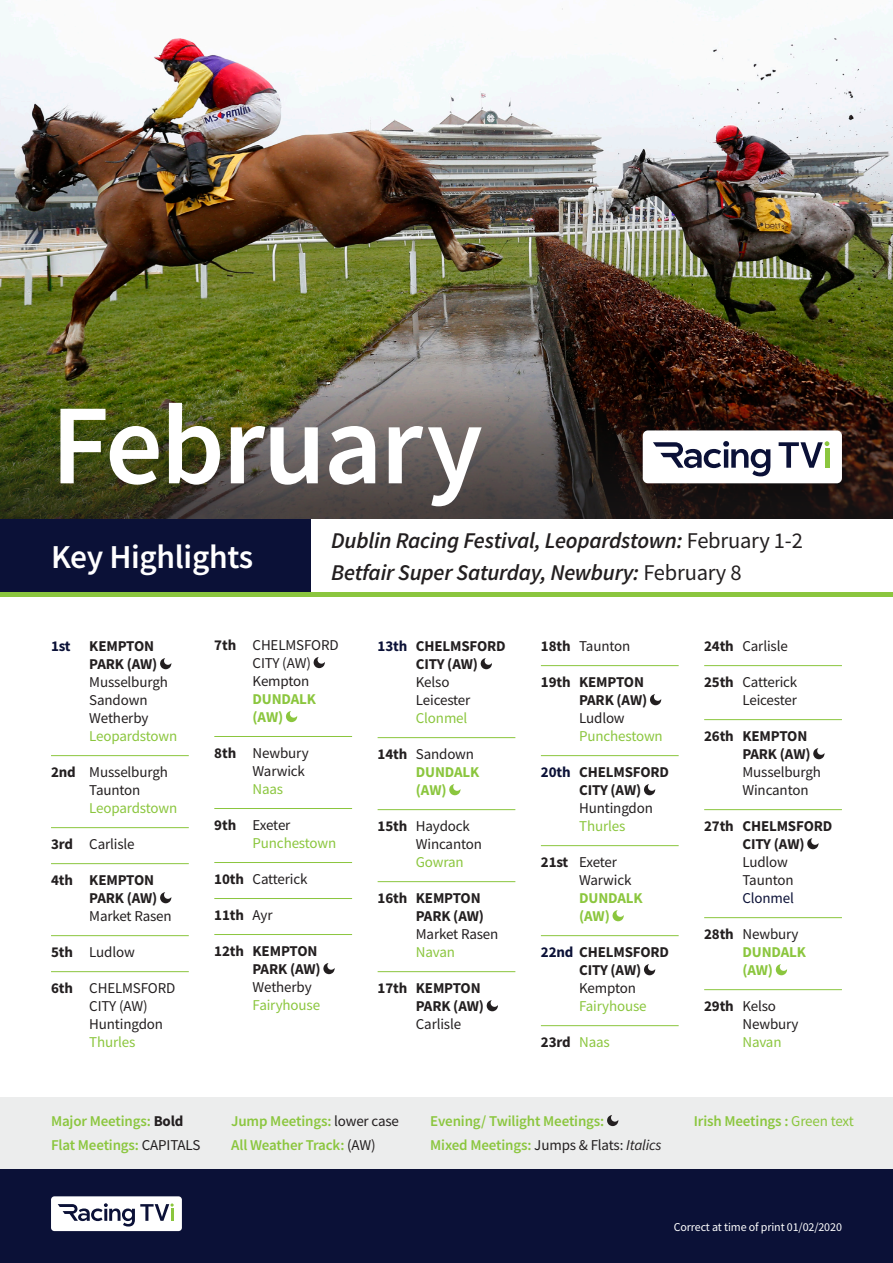
<style>
.page{position:relative;width:893px;height:1263px;background:#fff}
.page>*{position:absolute;margin:0;border:0;box-sizing:border-box;transform-origin:0 0}
.t1{font:600 114px "Source Sans Pro";letter-spacing:-.02em;color:#fff}
.t2{font:600 33.45px "Source Sans Pro";letter-spacing:-.01em;color:#fff}
.t3{font:italic 600 22.5px "Source Sans Pro";letter-spacing:-.01em;color:#231f20}
.t4{font:15px/18px "Source Sans Pro";letter-spacing:-.01em;color:#231f20}
.t5{font:700 15px/18px "Source Sans Pro";letter-spacing:-.01em;color:#231f20;text-align:right}
.t6{font:600 15px "Source Sans Pro";letter-spacing:-.01em;color:#8bc63e}
.t7{font:15px "Source Sans Pro";letter-spacing:-.01em;color:#8bc63e}
.t8{font:700 15px/18px "Source Sans Pro";letter-spacing:-.01em;color:#8bc63e}
.t9{font:15px "Source Sans Pro";letter-spacing:-.01em;color:#0b1137}
.t10{font:12px "Source Sans Pro";letter-spacing:-.01em;color:#fff}
.s1{font-weight:400;font-style:normal}
.s2{color:#0b1137}
.s3{font-weight:700}
.s4{font-weight:400}
.s5{font-weight:400;color:#8bc63e}
.s6{font-weight:700;color:#231f20}
.s7{font-weight:400;color:#231f20}
.s8{font-weight:400;font-style:italic;color:#231f20}
</style>
<div class="page">
<div style="left:0;top:1097px;width:893px;height:112px;background:#eceded"></div>
<div style="left:0;top:1169px;width:893px;height:94px;background:#0b1137"></div>
<img style="left:0;top:0;width:893px;height:377px">
<img style="left:0;top:377px;width:893px;height:142px">
<div style="left:643px;top:430px;width:199px;height:53px;background:#fff;border-radius:5px"></div>
<svg style="left:779px;top:441px;width:50px;height:27px"></svg>
<svg style="left:653px;top:441px;width:117px;height:35px"></svg>
<div style="left:51px;top:1196px;width:131px;height:35px;background:#fff;border-radius:3px"></div>
<svg style="left:58px;top:1203px;width:116px;height:23px"></svg>
<div style="left:0;top:519px;width:310px;height:73px;background:#0b1137"></div>
<div style="left:0;top:592px;width:893px;height:5px;background:#8bc63e"></div>
<svg style="left:607px;top:1115px;width:11px;height:11px"></svg>
<hr style="left:51px;top:755px;width:138px;height:1px;background:#8bc63e">
<hr style="left:51px;top:827px;width:138px;height:1px;background:#8bc63e">
<hr style="left:51px;top:863px;width:138px;height:1px;background:#8bc63e">
<hr style="left:51px;top:935px;width:138px;height:1px;background:#8bc63e">
<hr style="left:51px;top:971px;width:138px;height:1px;background:#8bc63e">
<svg style="left:160px;top:658px;width:11px;height:11px"></svg>
<svg style="left:160px;top:892px;width:11px;height:11px"></svg>
<hr style="left:214px;top:736px;width:138px;height:1px;background:#8bc63e">
<hr style="left:214px;top:808px;width:138px;height:1px;background:#8bc63e">
<hr style="left:214px;top:862px;width:138px;height:1px;background:#8bc63e">
<hr style="left:214px;top:898px;width:138px;height:1px;background:#8bc63e">
<hr style="left:214px;top:934px;width:138px;height:1px;background:#8bc63e">
<svg style="left:313px;top:657px;width:12px;height:11px"></svg>
<svg style="left:286px;top:711px;width:11px;height:11px"></svg>
<svg style="left:323px;top:963px;width:12px;height:11px"></svg>
<hr style="left:378px;top:737px;width:137px;height:1px;background:#8bc63e">
<hr style="left:378px;top:809px;width:137px;height:1px;background:#8bc63e">
<hr style="left:378px;top:881px;width:137px;height:1px;background:#8bc63e">
<hr style="left:378px;top:971px;width:137px;height:1px;background:#8bc63e">
<svg style="left:481px;top:658px;width:11px;height:11px"></svg>
<svg style="left:449px;top:784px;width:11px;height:11px"></svg>
<svg style="left:487px;top:1000px;width:11px;height:11px"></svg>
<hr style="left:541px;top:665px;width:138px;height:1px;background:#8bc63e">
<hr style="left:541px;top:755px;width:138px;height:1px;background:#8bc63e">
<hr style="left:541px;top:845px;width:138px;height:1px;background:#8bc63e">
<hr style="left:541px;top:935px;width:138px;height:1px;background:#8bc63e">
<hr style="left:541px;top:1025px;width:138px;height:1px;background:#8bc63e">
<svg style="left:650px;top:694px;width:11px;height:11px"></svg>
<svg style="left:644px;top:784px;width:11px;height:11px"></svg>
<svg style="left:612px;top:910px;width:12px;height:11px"></svg>
<svg style="left:644px;top:964px;width:11px;height:11px"></svg>
<hr style="left:704px;top:665px;width:138px;height:1px;background:#8bc63e">
<hr style="left:704px;top:719px;width:138px;height:1px;background:#8bc63e">
<hr style="left:704px;top:809px;width:138px;height:1px;background:#8bc63e">
<hr style="left:704px;top:917px;width:138px;height:1px;background:#8bc63e">
<hr style="left:704px;top:989px;width:138px;height:1px;background:#8bc63e">
<svg style="left:813px;top:748px;width:11px;height:11px"></svg>
<svg style="left:807px;top:838px;width:11px;height:11px"></svg>
<svg style="left:776px;top:964px;width:11px;height:11px"></svg>
<p class="t1" style="left:51px;top:371px;width:433px">February</p>
<p class="t2" style="left:51px;top:535px;width:204px">Key Highlights</p>
<p class="t3" style="left:331px;top:526px;width:473px">Dublin Racing Festival, Leopardstown: <span class="s1">February 1-2</span></p>
<p class="t3" style="left:331px;top:558px;width:412px">Betfair Super Saturday, Newbury: <span class="s1">February 8</span></p>
<p class="t5" style="left:51px;top:637px;width:108px"><span class="s2">1st</span> KEMPTON<br>PARK (AW)</p>
<p class="t4" style="left:89px;top:673px;width:80px">Musselburgh</p>
<p class="t4" style="left:89px;top:691px;width:60px">Sandown</p>
<p class="t4" style="left:89px;top:709px;width:61px">Wetherby</p>
<p class="t7" style="left:89px;top:727px;width:89px">Leopardstown</p>
<p class="t4" style="left:51px;top:763px;width:118px"><span class="s3">2nd</span> Musselburgh</p>
<p class="t4" style="left:89px;top:781px;width:53px">Taunton</p>
<p class="t7" style="left:89px;top:799px;width:89px">Leopardstown</p>
<p class="t4" style="left:51px;top:835px;width:85px"><span class="s3">3rd</span> Carlisle</p>
<p class="t5" style="left:51px;top:871px;width:108px">4th KEMPTON<br>PARK (AW)</p>
<p class="t4" style="left:89px;top:907px;width:84px">Market Rasen</p>
<p class="t4" style="left:51px;top:943px;width:85px"><span class="s3">5th</span> Ludlow</p>
<p class="t4" style="left:89px;top:979px;width:88px;text-indent:-38px"><span class="s3">6th</span> CHELMSFORD<br>CITY (AW)</p>
<p class="t4" style="left:89px;top:1015px;width:75px">Huntingdon</p>
<p class="t7" style="left:89px;top:1033px;width:48px">Thurles</p>
<p class="t4" style="left:253px;top:636px;width:88px;text-indent:-38px"><span class="s3">7th</span> CHELMSFORD<br>CITY (AW)</p>
<p class="t4" style="left:253px;top:672px;width:58px">Kempton</p>
<p class="t8" style="left:253px;top:690px;width:65px">DUNDALK (AW)</p>
<p class="t4" style="left:214px;top:744px;width:96px"><span class="s3">8th</span> Newbury</p>
<p class="t4" style="left:253px;top:762px;width:54px">Warwick</p>
<p class="t7" style="left:253px;top:780px;width:32px">Naas</p>
<p class="t4" style="left:214px;top:816px;width:78px"><span class="s3">9th</span> Exeter</p>
<p class="t7" style="left:253px;top:834px;width:85px">Punchestown</p>
<p class="t4" style="left:214px;top:870px;width:95px"><span class="s3">10th</span> Catterick</p>
<p class="t5" style="left:214px;top:906px;width:60px">11th <span class="s4">Ayr</span></p>
<p class="t5" style="left:214px;top:942px;width:108px">12th KEMPTON<br>PARK (AW)</p>
<p class="t4" style="left:253px;top:978px;width:61px">Wetherby</p>
<p class="t7" style="left:253px;top:996px;width:69px">Fairyhouse</p>
<p class="t5" style="left:416px;top:637px;width:91px;text-align:left;text-indent:-38px"><span class="s2">13th</span> CHELMSFORD<br>CITY (AW)</p>
<p class="t4" style="left:416px;top:673px;width:35px">Kelso</p>
<p class="t4" style="left:416px;top:691px;width:56px">Leicester</p>
<p class="t7" style="left:416px;top:709px;width:53px">Clonmel</p>
<p class="t4" style="left:378px;top:745px;width:98px"><span class="s3">14th</span> Sandown</p>
<p class="t8" style="left:416px;top:763px;width:65px">DUNDALK (AW)</p>
<p class="t4" style="left:378px;top:817px;width:94px"><span class="s3">15th</span> Haydock</p>
<p class="t4" style="left:416px;top:835px;width:68px">Wincanton</p>
<p class="t7" style="left:416px;top:853px;width:49px">Gowran</p>
<p class="t5" style="left:378px;top:889px;width:108px">16th KEMPTON<br>PARK (AW)</p>
<p class="t4" style="left:416px;top:925px;width:84px">Market Rasen</p>
<p class="t7" style="left:416px;top:943px;width:41px">Navan</p>
<p class="t5" style="left:378px;top:979px;width:108px">17th KEMPTON<br>PARK (AW)</p>
<p class="t4" style="left:416px;top:1015px;width:47px">Carlisle</p>
<p class="t4" style="left:541px;top:637px;width:91px"><span class="s3">18th</span> Taunton</p>
<p class="t5" style="left:541px;top:673px;width:108px">19th KEMPTON<br>PARK (AW)</p>
<p class="t4" style="left:579px;top:709px;width:47px">Ludlow</p>
<p class="t7" style="left:579px;top:727px;width:85px">Punchestown</p>
<p class="t5" style="left:579px;top:763px;width:91px;text-align:left;text-indent:-38px"><span class="s2">20th</span> CHELMSFORD<br>CITY (AW)</p>
<p class="t4" style="left:579px;top:799px;width:75px">Huntingdon</p>
<p class="t7" style="left:579px;top:817px;width:48px">Thurles</p>
<p class="t4" style="left:541px;top:853px;width:78px"><span class="s3">21st</span> Exeter</p>
<p class="t4" style="left:579px;top:871px;width:54px">Warwick</p>
<p class="t8" style="left:579px;top:889px;width:65px">DUNDALK (AW)</p>
<p class="t5" style="left:579px;top:943px;width:91px;text-align:left;text-indent:-38px"><span class="s2">22nd</span> CHELMSFORD<br>CITY (AW)</p>
<p class="t4" style="left:579px;top:979px;width:58px">Kempton</p>
<p class="t7" style="left:579px;top:997px;width:69px">Fairyhouse</p>
<p class="t5" style="left:541px;top:1033px;width:70px">23rd <span class="s5">Naas</span></p>
<p class="t4" style="left:704px;top:637px;width:85px"><span class="s3">24th</span> Carlisle</p>
<p class="t4" style="left:704px;top:673px;width:95px"><span class="s3">25th</span> Catterick</p>
<p class="t4" style="left:742px;top:691px;width:56px">Leicester</p>
<p class="t5" style="left:704px;top:727px;width:108px">26th KEMPTON<br>PARK (AW)</p>
<p class="t4" style="left:742px;top:763px;width:80px">Musselburgh</p>
<p class="t4" style="left:742px;top:781px;width:68px">Wincanton</p>
<p class="t5" style="left:742px;top:817px;width:91px;text-align:left;text-indent:-38px">27th CHELMSFORD<br>CITY (AW)</p>
<p class="t4" style="left:742px;top:853px;width:47px">Ludlow</p>
<p class="t4" style="left:742px;top:871px;width:53px">Taunton</p>
<p class="t9" style="left:742px;top:889px;width:53px">Clonmel</p>
<p class="t4" style="left:704px;top:925px;width:96px"><span class="s3">28th</span> Newbury</p>
<p class="t8" style="left:742px;top:943px;width:65px">DUNDALK (AW)</p>
<p class="t4" style="left:704px;top:997px;width:73px"><span class="s3">29th</span> Kelso</p>
<p class="t4" style="left:742px;top:1015px;width:58px">Newbury</p>
<p class="t7" style="left:742px;top:1033px;width:41px">Navan</p>
<p class="t6" style="left:51px;top:1111px;width:134px">Major Meetings: <span class="s6">Bold</span></p>
<p class="t6" style="left:51px;top:1135px;width:151px">Flat Meetings: <span class="s7">CAPITALS</span></p>
<p class="t6" style="left:231px;top:1111px;width:169px">Jump Meetings: <span class="s7">lower case</span></p>
<p class="t6" style="left:231px;top:1135px;width:146px">All Weather Track: <span class="s7">(AW)</span></p>
<p class="t6" style="left:430px;top:1111px;width:176px">Evening/ Twilight Meetings:</p>
<p class="t6" style="left:430px;top:1135px;width:233px">Mixed Meetings: <span class="s7">Jumps &amp; Flats:</span> <span class="s8">Italics</span></p>
<p class="t6" style="left:694px;top:1111px;width:162px">Irish Meetings : <span class="s4">Green text</span></p>
<p class="t10" style="left:674px;top:1219px;width:170px">Correct at time of print 01/02/2020</p>
</div>
